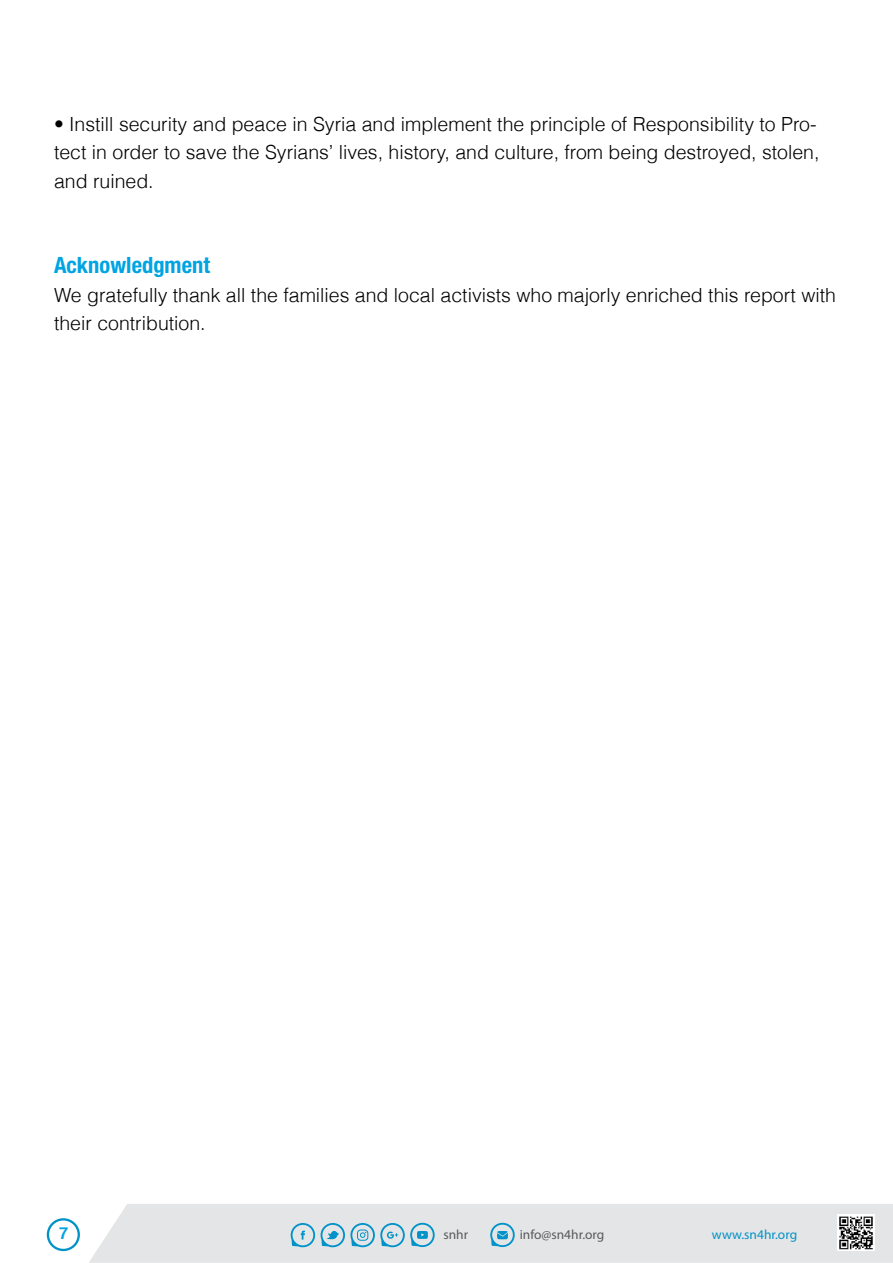
<style>
.page{position:relative;width:893px;height:1263px;background:#fff}
.page>*{position:absolute;margin:0;border:0;box-sizing:border-box;transform-origin:0 0}
.t1{font:700 condensed 22.5px "Helvetica Neue";color:#00a4e2}
.t2{font:300 19.5px/28.5px "Helvetica";color:#000}
.t3{font:700 16.5px "Helvetica";color:#00a4e2}
.t4{font:13.35px "Myriad Pro";color:#58595b}
.t5{font:13.35px "Myriad Pro";color:#0092c8}
</style>
<div class="page">
<div style="left:89px;top:1204px;width:804px;height:59px;background:#e4e5e6"></div>
<svg style="left:291px;top:1223px;width:24px;height:24px"></svg>
<svg style="left:321px;top:1223px;width:114px;height:24px;background:#a1ccdd"></svg>
<svg style="left:490px;top:1223px;width:25px;height:24px"></svg>
<img style="left:837px;top:1214px;width:37px;height:37px">
<svg style="left:47px;top:1218px;width:33px;height:33px"></svg>
<p class="t2" style="left:54px;top:109px;width:764px">• Instill security and peace in Syria and implement the principle of Responsibility to Pro-</p>
<p class="t2" style="left:54px;top:166px;width:101px">and ruined.</p>
<p class="t2" style="left:54px;top:137px;width:767px">tect in order to save the Syrians’ lives, history, and culture, from being destroyed, stolen,</p>
<p class="t1" style="left:54px;top:247px;width:157px">Acknowledgment</p>
<p class="t2" style="left:54px;top:280px;width:784px">We gratefully thank all the families and local activists who majorly enriched this report with their contribution.</p>
<p class="t3" style="left:59px;top:1223px;width:11px">7</p>
<p class="t4" style="left:443px;top:1226px;width:26px">snhr</p>
<p class="t4" style="left:520px;top:1226px;width:86px">info@sn4hr.org</p>
<p class="t5" style="left:712px;top:1226px;width:87px">www.sn4hr.org</p>
</div>
